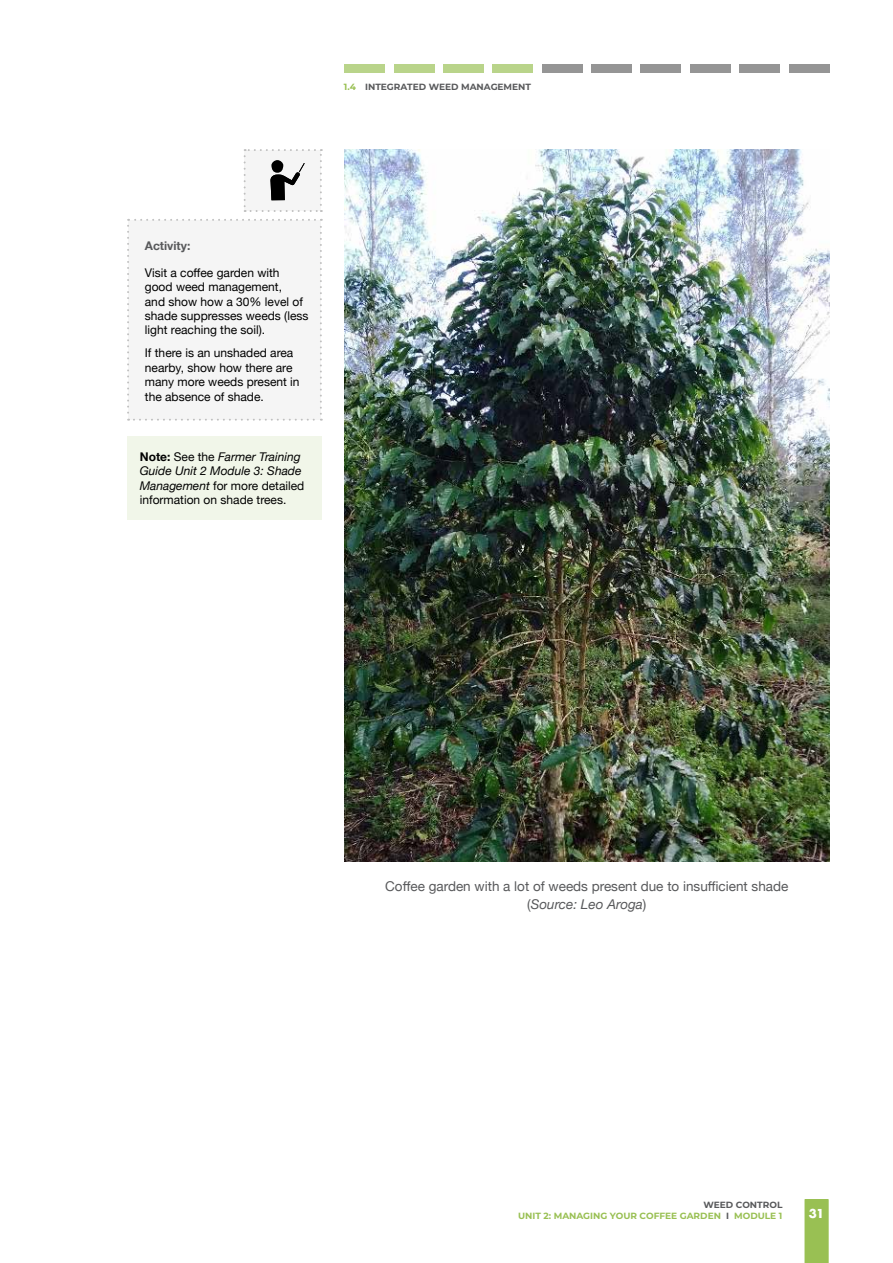
<style>
.page{position:relative;width:893px;height:1263px;background:#fff}
.page>*{position:absolute;margin:0;border:0;box-sizing:border-box;transform-origin:0 0}
.Body{font:13.5px/18px "Helvetica Neue";color:#58595b;text-align:center}
.Small_notes_bullets{font:12px/14.4px "Helvetica Neue";color:#000}
.Small_notes_bullets-2{font:italic 12px/14.4px "Helvetica Neue";color:#000}
.Body-2{font:700 12px "Helvetica Neue";color:#58595b}
.t1{font:700 12px "Futura";color:#fff}
.t2{font:700 9px/10.8px "Montserrat";color:#99c053;text-align:right}
.t3{font:700 9px "Montserrat";color:#58595b}
.s1{color:#99c053}
.s2{font-weight:700;font-style:normal}
.s3{font-style:normal}
.s4{font-style:italic}
.s5{color:#58595b}
</style>
<div class="page">
<svg style="left:804px;top:1199px;width:25px;height:64px;background:#9cc258"></svg>
<div style="left:344px;top:64px;width:41px;height:8px;background:#b9d48a"></div>
<div style="left:394px;top:64px;width:40px;height:8px;background:#b9d48a"></div>
<div style="left:443px;top:64px;width:41px;height:8px;background:#b9d48a"></div>
<div style="left:493px;top:64px;width:40px;height:8px;background:#b9d48a"></div>
<div style="left:690px;top:64px;width:40px;height:8px;background:#959595"></div>
<div style="left:542px;top:64px;width:40px;height:8px;background:#959595"></div>
<div style="left:739px;top:64px;width:41px;height:8px;background:#959595"></div>
<div style="left:591px;top:64px;width:41px;height:8px;background:#959595"></div>
<div style="left:789px;top:64px;width:40px;height:8px;background:#959595"></div>
<div style="left:641px;top:64px;width:40px;height:8px;background:#959595"></div>
<img style="left:344px;top:149px;width:485px;height:713px">
<div style="left:127px;top:436px;width:194px;height:83px;background:#f1f6e9"></div>
<div style="left:127px;top:219px;width:195px;height:202px;background:#f5f5f5"></div>
<svg style="left:244px;top:149px;width:78px;height:63px"></svg>
<p class="t3" style="left:344px;top:80px;width:189px"><span class="s1">1.4</span> INTEGRATED WEED MANAGEMENT</p>
<p class="Body-2" style="left:145px;top:236px;width:47px">Activity:</p>
<p class="Small_notes_bullets" style="left:145px;top:266px;width:165px">Visit a coffee garden with good weed management,<br>and show how a 30% level of shade suppresses weeds (less light reaching the soil).</p>
<p class="Small_notes_bullets" style="left:145px;top:346px;width:156px">If there is an unshaded area nearby, show how there are many more weeds present in the absence of shade.</p>
<p class="Small_notes_bullets-2" style="left:140px;top:450px;width:166px"><span class="s2">Note:</span> <span class="s3">See the</span> Farmer Training<br>Guide Unit 2 Module 3: Shade<br>Management <span class="s3">for more detailed information on shade trees.</span></p>
<p class="Body" style="left:385px;top:877px;width:405px">Coffee garden with a lot of weeds present due to insufficient shade (<span class="s4">Source: Leo Aroga</span>)</p>
<p class="t2" style="left:518px;top:1199px;width:266px"><span class="s5">WEED CONTROL<br></span>UNIT 2: MANAGING YOUR COFFEE GARDEN <span class="s5">I</span> MODULE 1</p>
<p class="t1" style="left:809px;top:1205px;width:17px">31</p>
</div>
